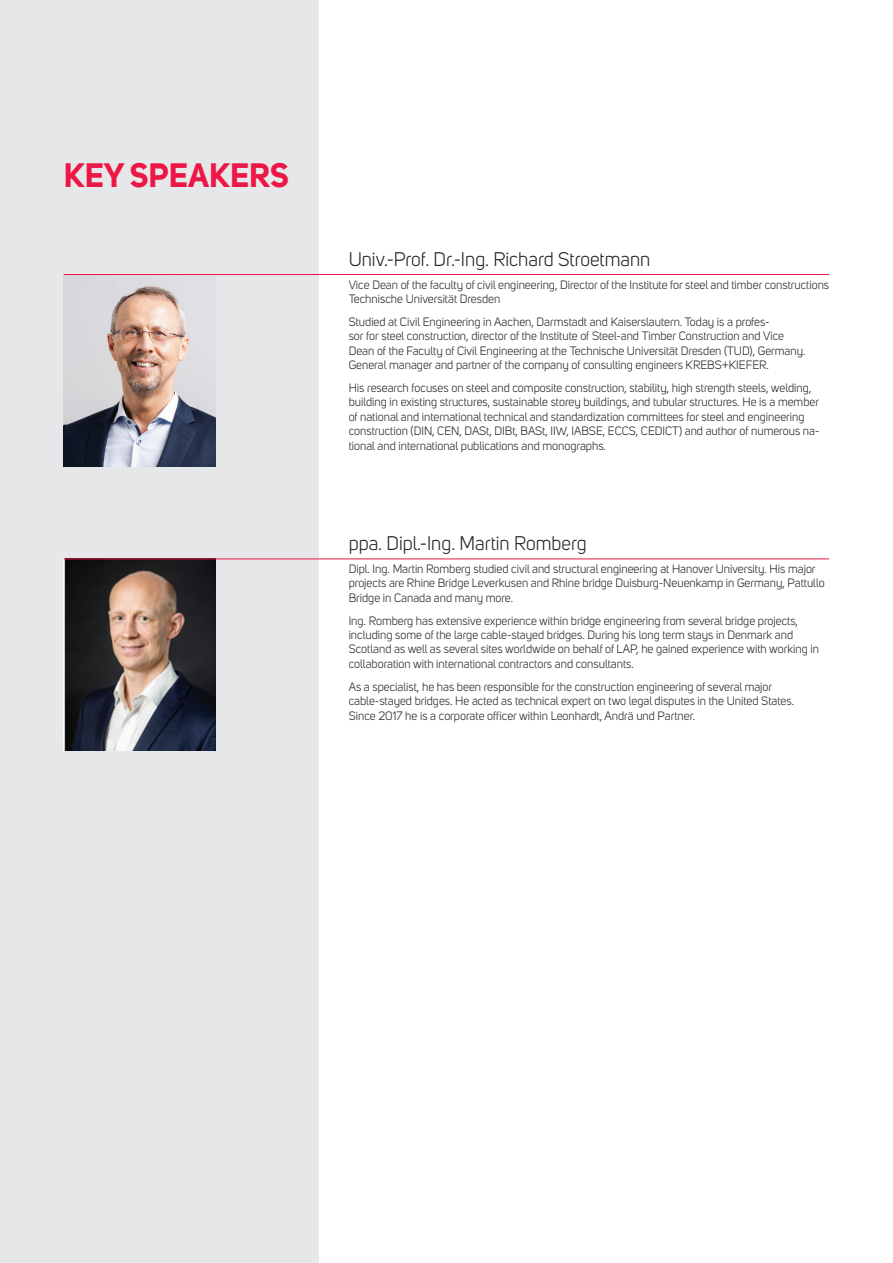
<style>
.page{position:relative;width:893px;height:1263px;background:#fff}
.page>*{position:absolute;margin:0;border:0;box-sizing:border-box;transform-origin:0 0}
.t1{font:700 33px "Uni Sans";color:#ed1747}
.t2{font:19.5px "Uni Sans";color:#231f20}
.t3{font:12px/14.4px "Uni Sans";color:#231f20}
</style>
<div class="page">
<div style="left:0;top:0;width:319px;height:1263px;background:#e6e7e9"></div>
<img style="left:64px;top:560px;width:151px;height:190px">
<img style="left:64px;top:275px;width:151px;height:191px">
<hr style="left:64px;top:274px;width:765px;height:1px;background:#ed1747">
<hr style="left:64px;top:559px;width:765px;height:1px;background:#ed1747">
<p class="t1" style="left:64px;top:154px;width:227px">KEY SPEAKERS</p>
<p class="t2" style="left:349px;top:248px;width:303px">Univ.-Prof. Dr.-Ing. Richard Stroetmann</p>
<p class="t3" style="left:349px;top:277px;width:482px">Vice Dean of the faculty of civil engineering, Director of the Institute for steel and timber constructions<br>Technische Universität Dresden</p>
<p class="t3" style="left:349px;top:315px;width:458px">Studied at Civil Engineering in Aachen, Darmstadt and Kaiserslautern. Today is a profes-<br>sor for steel construction, director of the Institute of Steel-and Timber Construction and Vice Dean of the Faculty of Civil Engineering at the Technische Universität Dresden (TUD), Germany.<br>General manager and partner of the company of consulting engineers KREBS+KIEFER.</p>
<p class="t3" style="left:349px;top:381px;width:472px">His research focuses on steel and composite construction, stability, high strength steels, welding, building in existing structures, sustainable storey buildings, and tubular structures. He is a member of national and international technical and standardization committees for steel and engineering construction (DIN, CEN, DASt, DIBt, BASt, IIW, IABSE, ECCS, CEDICT) and author of numerous na&shy;tional and international publications and monographs.</p>
<p class="t2" style="left:349px;top:532px;width:239px">ppa. Dipl.-Ing. Martin Romberg</p>
<p class="t3" style="left:349px;top:562px;width:478px">Dipl. Ing. Martin Romberg studied civil and structural engineering at Hanover University. His major projects are Rhine Bridge Leverkusen and Rhine bridge Duisburg-Neuenkamp in Germany, Pattullo<br>Bridge in Canada and many more.</p>
<p class="t3" style="left:349px;top:613px;width:472px">Ing. Romberg has extensive experience within bridge engineering from several bridge projects, including some of the large cable-stayed bridges. During his long term stays in Denmark and Scotland as well as several sites worldwide on behalf of LAP, he gained experience with working in collaboration with international contractors and consultants.</p>
<p class="t3" style="left:349px;top:679px;width:447px">As a specialist, he has been responsible for the construction engineering of several major cable-stayed bridges. He acted as technical expert on two legal disputes in the United States.<br>Since 2017 he is a corporate officer within Leonhardt, Andrä und Partner.</p>
</div>
